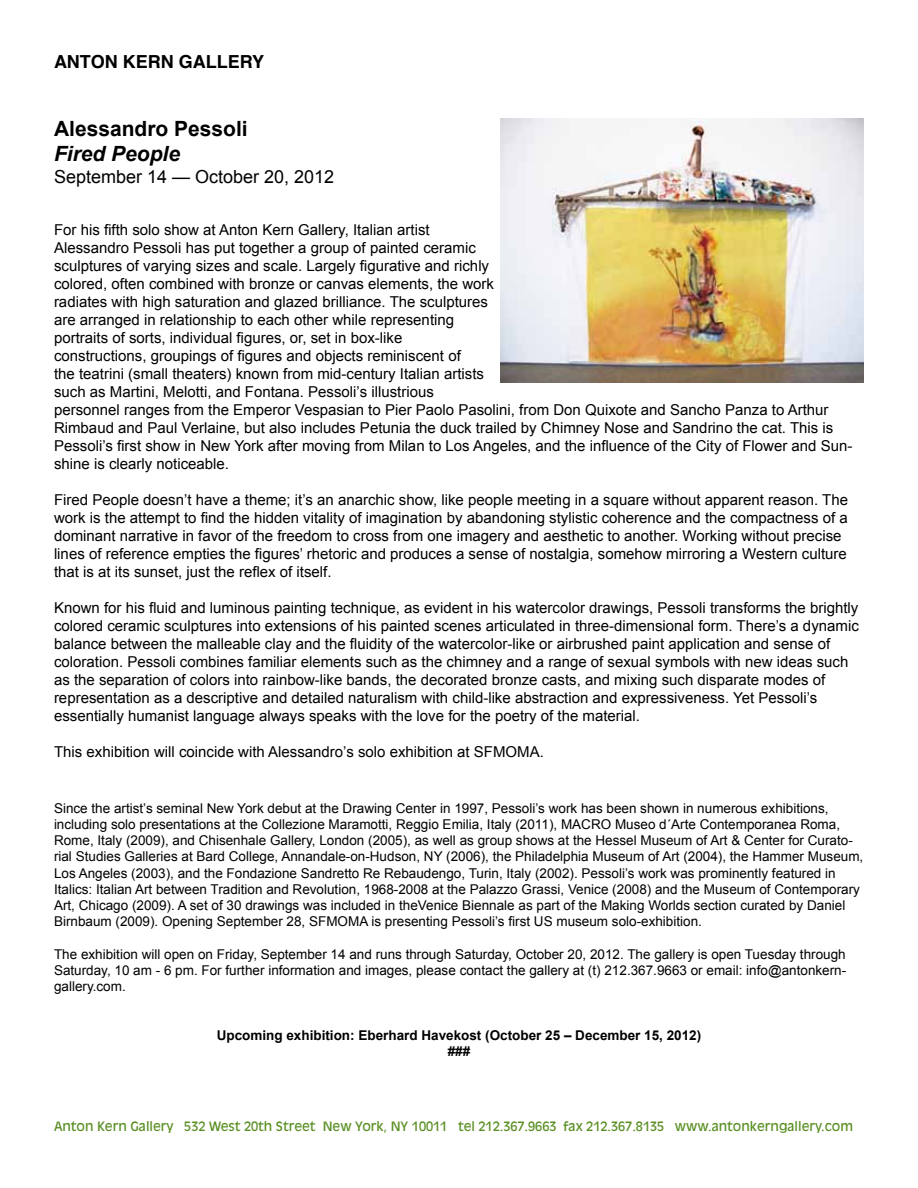
<style>
.page{position:relative;width:918px;height:1188px;background:#fff}
.page>*{position:absolute;margin:0;border:0;box-sizing:border-box;transform-origin:0 0}
.t1{font:700 21px "Arial";color:#000}
.t2{font:italic 700 21px "Arial";color:#000}
.t3{font:18px "Arial";color:#000}
.t4{font:700 18px "Helvetica";color:#000}
.t5{font:15px/18px "Arial";color:#000}
.t6{font:13.5px/16.2px "Arial";color:#000}
.t7{font:700 13.5px/16.2px "Arial";color:#000;text-align:center}
.t8{font:12.75px "Antique Olive";color:#5a8f23}
</style>
<div class="page">
<img style="left:501px;top:119px;width:363px;height:264px">
<p class="t4" style="left:54px;top:47px;width:212px">ANTON KERN GALLERY</p>
<h1 class="t1" style="left:54px;top:115px;width:195px">Alessandro Pessoli</h1>
<h1 class="t2" style="left:54px;top:140px;width:128px">Fired People</h1>
<p class="t3" style="left:54px;top:165px;width:282px">September 14 — October 20, 2012</p>
<p class="t5" style="left:54px;top:221px;width:800px">For his fifth solo show at Anton Kern Gallery, Italian artist<br>Alessandro Pessoli has put together a group of painted ceramic<br>sculptures of varying sizes and scale. Largely figurative and richly<br>colored, often combined with bronze or canvas elements, the work<br>radiates with high saturation and glazed brilliance. The sculptures<br>are arranged in relationship to each other while representing<br>portraits of sorts, individual figures, or, set in box-like<br>constructions, groupings of figures and objects reminiscent of<br>the teatrini (small theaters) known from mid-century Italian artists<br>such as Martini, Melotti, and Fontana. Pessoli’s illustrious<br>personnel ranges from the Emperor Vespasian to Pier Paolo Pasolini, from Don Quixote and Sancho Panza to Arthur Rimbaud and Paul Verlaine, but also includes Petunia the duck trailed by Chimney Nose and Sandrino the cat. This is Pessoli’s first show in New York after moving from Milan to Los Angeles, and the influence of the City of Flower and Sun&shy;shine is clearly noticeable.</p>
<p class="t5" style="left:54px;top:491px;width:796px">Fired People doesn’t have a theme; it’s an anarchic show, like people meeting in a square without apparent reason. The work is the attempt to find the hidden vitality of imagination by abandoning stylistic coherence and the compactness of a dominant narrative in favor of the freedom to cross from one imagery and aesthetic to another. Working without precise lines of reference empties the figures’ rhetoric and produces a sense of nostalgia, somehow mirroring a Western culture that is at its sunset, just the reflex of itself.</p>
<p class="t5" style="left:54px;top:599px;width:806px">Known for his fluid and luminous painting technique, as evident in his watercolor drawings, Pessoli transforms the brightly colored ceramic sculptures into extensions of his painted scenes articulated in three-dimensional form. There’s a dynamic balance between the malleable clay and the fluidity of the watercolor-like or airbrushed paint application and sense of coloration. Pessoli combines familiar elements such as the chimney and a range of sexual symbols with new ideas such as the separation of colors into rainbow-like bands, the decorated bronze casts, and mixing such disparate modes of representation as a descriptive and detailed naturalism with child-like abstraction and expressiveness. Yet Pessoli’s essentially humanist language always speaks with the love for the poetry of the material.</p>
<p class="t5" style="left:54px;top:743px;width:491px">This exhibition will coincide with Alessandro’s solo exhibition at SFMOMA.</p>
<p class="t6" style="left:54px;top:800px;width:811px">Since the artist’s seminal New York debut at the Drawing Center in 1997, Pessoli’s work has been shown in numerous exhibitions, including solo presentations at the Collezione Maramotti, Reggio Emilia, Italy (2011), MACRO Museo d´Arte Contemporanea Roma, Rome, Italy (2009), and Chisenhale Gallery, London (2005), as well as group shows at the Hessel Museum of Art &amp; Center for Curato&shy;rial Studies Galleries at Bard College, Annandale-on-Hudson, NY (2006), the Philadelphia Museum of Art (2004), the Hammer Museum, Los Angeles (2003), and the Fondazione Sandretto Re Rebaudengo, Turin, Italy (2002). Pessoli’s work was prominently featured in Italics: Italian Art between Tradition and Revolution, 1968-2008 at the Palazzo Grassi, Venice (2008) and the Museum of Contemporary Art, Chicago (2009). A set of 30 drawings was included in theVenice Biennale as part of the Making Worlds section curated by Daniel Birnbaum (2009). Opening September 28, SFMOMA is presenting Pessoli’s first US museum solo-exhibition.</p>
<p class="t6" style="left:54px;top:946px;width:794px;text-align:justify">The exhibition will open on Friday, September 14 and runs through Saturday, October 20, 2012. The gallery is open Tuesday through Saturday, 10 am - 6 pm. For further information and images, please contact the gallery at (t) 212.367.9663 or email: info@antonkern&shy;gallery.com.</p>
<p class="t7" style="left:217px;top:1027px;width:486px">Upcoming exhibition: Eberhard Havekost (October 25 – December 15, 2012) ###</p>
<p class="t8" style="left:54px;top:1118px;width:801px">Anton Kern Gallery 532 West 20th Street New York, NY 10011 tel 212.367.9663 fax 212.367.8135 www.antonkerngallery.com</p>
</div>
